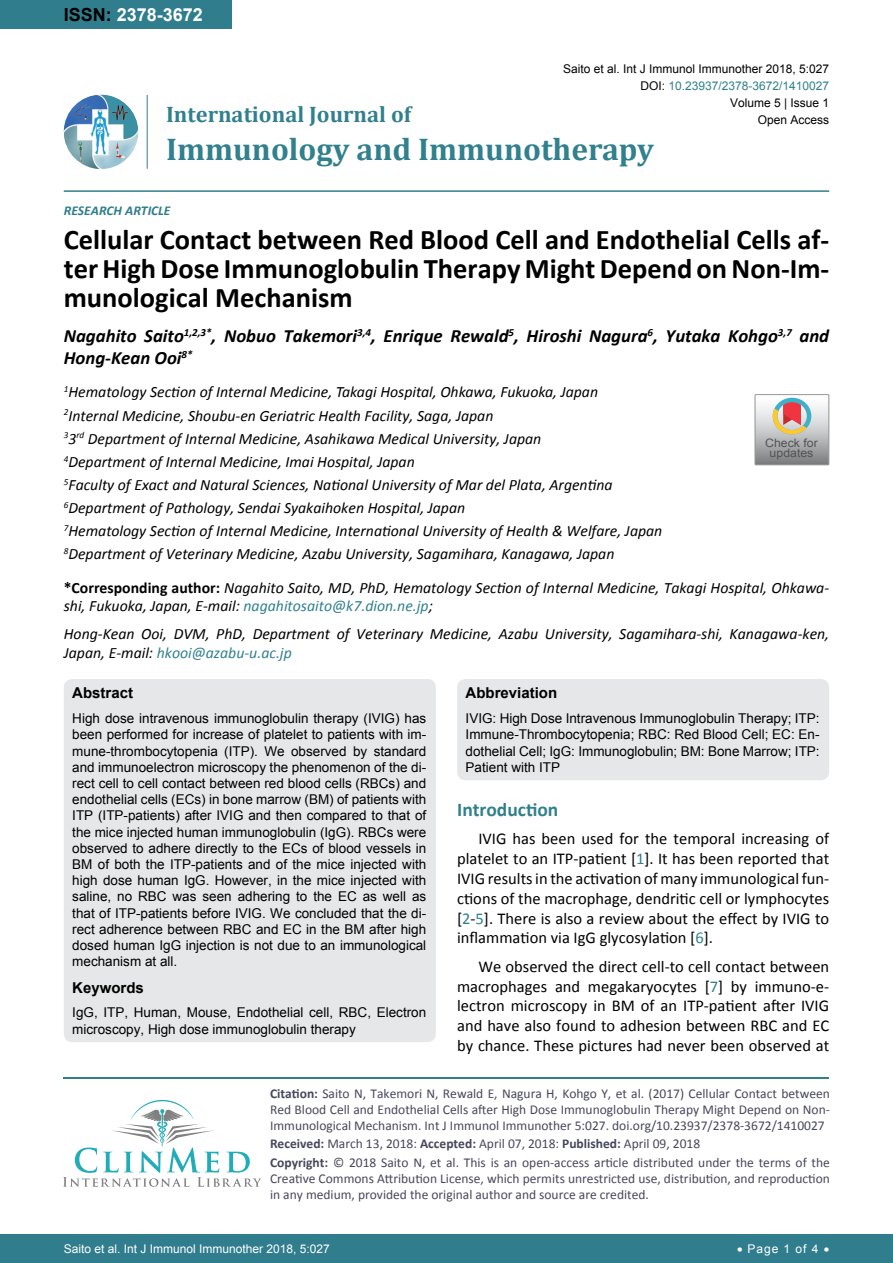
<style>
.page{position:relative;width:893px;height:1263px;background:#fff}
.page>*{position:absolute;margin:0;border:0;box-sizing:border-box;transform-origin:0 0}
.t1{font:700 31.5px "Cambria";color:#30808d}
.t2{font:700 28.5px/28.8px "Calibri";color:#000;text-align:justify}
.t3{font:700 22.5px "Cambria";color:#30808d}
.t4{font:700 19.5px "Calibri";color:#30808d}
.t5{font:italic 700 18.75px/22.5px "Calibri";color:#000}
.t6{font:700 18px "Arial";color:#fff}
.t7{font:16.5px/19.8px "Calibri";color:#000;text-align:justify}
.t8{font:italic 15.75px/23.1px "Calibri";color:#000}
.t9{font:700 15px "Arial";color:#000}
.t10{font:13.5px/16.2px "Arial";color:#000;text-align:justify}
.t11{font:13.5px/16.2px "Calibri";color:#47475c}
.t12{font:italic 700 13.5px "Calibri";color:#307d8d}
.t13{font:12px "Arial";color:#000}
.t14{font:12px "Arial";color:#fff}
.t15{font:12px "Arial";color:#30808d}
.t16{font:11.7px/10.1px "Arial";color:#535353;text-align:center;scale:1.06 1}
.s1{color:#000}
.s2{font-weight:700;font-style:normal}
.s3{color:#30808d}
.s4{font-weight:700}
</style>
<div class="page">
<hr style="left:63px;top:1077px;width:765px;height:2px;background:#30808d">
<svg style="left:63px;top:1100px;width:199px;height:87px"></svg>
<div style="left:0;top:1234px;width:893px;height:29px;background:#307d8d"></div>
<div style="left:0;top:0;width:231px;height:28px;background:#307d8d"></div>
<hr style="left:64px;top:190px;width:765px;height:2px;background:#307d8d">
<img style="left:64px;top:95px;width:74px;height:74px;border-radius:37px">
<hr style="left:147px;top:95px;width:1px;height:74px;background:#307d8d">
<div style="left:64px;top:679px;width:372px;height:363px;background:#e6e7e8;border-radius:9px"></div>
<div style="left:457px;top:679px;width:372px;height:101px;background:#e6e7e8;border-radius:9px"></div>
<svg style="left:755px;top:395px;width:74px;height:70px;background:#bdb6b3"></svg>
<h3 class="t6" style="left:64px;top:2px;width:141px"><span class="s1">ISSN:</span> 2378-3672</h3>
<p class="t13" style="left:563px;top:60px;width:268px">Saito et al. Int J Immunol Immunother 2018, 5:027</p>
<p class="t15" style="left:640px;top:78px;width:190px"><span class="s1">DOI:</span> 10.23937/2378-3672/1410027</p>
<h3 class="t3" style="left:166px;top:98px;width:247px">International Journal of</h3>
<h1 class="t1" style="left:166px;top:127px;width:489px">Immunology and Immunotherapy</h1>
<p class="t12" style="left:64px;top:202px;width:108px">RESEARCH ARTICLE</p>
<p class="t13" style="left:730px;top:95px;width:101px">Volume 5 | Issue 1</p>
<p class="t13" style="left:758px;top:112px;width:73px">Open Access</p>
<h2 class="t2" style="left:64px;top:224px;width:767px">Cellular Contact between Red Blood Cell and Endothelial Cells af&shy;ter High Dose Immunoglobulin Therapy Might Depend on Non-Im&shy;munological Mechanism</h2>
<h3 class="t5" style="left:64px;top:324px;width:767px">Nagahito Saito<sup>1,2,3*</sup>, Nobuo Takemori<sup>3,4</sup>, Enrique Rewald<sup>5</sup>, Hiroshi Nagura<sup>6</sup>, Yutaka Kohgo<sup>3,7</sup> and<br>Hong-Kean Ooi<sup>8*</sup></h3>
<p class="t8" style="left:64px;top:380px;width:600px"><sup>1</sup>Hematology Section of Internal Medicine, Takagi Hospital, Ohkawa, Fukuoka, Japan<br><sup>2</sup>Internal Medicine, Shoubu-en Geriatric Health Facility, Saga, Japan<br><sup>3</sup>3<sup>rd</sup> Department of Internal Medicine, Asahikawa Medical University, Japan<br><sup>4</sup>Department of Internal Medicine, Imai Hospital, Japan<br><sup>5</sup>Faculty of Exact and Natural Sciences, National University of Mar del Plata, Argentina <sup>6</sup>Department of Pathology, Sendai Syakaihoken Hospital, Japan<br><sup>7</sup>Hematology Section of Internal Medicine, International University of Health &amp; Welfare, Japan <sup>8</sup>Department of Veterinary Medicine, Azabu University, Sagamihara, Kanagawa, Japan</p>
<p class="t8" style="left:64px;top:577px;width:767px;line-height:18.9px"><span class="s2">*Corresponding author:</span> Nagahito Saito, MD, PhD, Hematology Section of Internal Medicine, Takagi Hospital, Ohkawa&shy;shi, Fukuoka, Japan, E-mail: <span class="s3">nagahitosaito@k7.dion.ne.jp</span>;</p>
<p class="t8" style="left:64px;top:624px;width:767px;line-height:18.9px">Hong-Kean Ooi, DVM, PhD, Department of Veterinary Medicine, Azabu University, Sagamihara-shi, Kanagawa-ken,<br>Japan, E-mail: <span class="s3">hkooi@azabu-u.ac.jp</span></p>
<p class="t9" style="left:72px;top:683px;width:62px">Abstract</p>
<p class="t10" style="left:72px;top:710px;width:356px">High dose intravenous immunoglobulin therapy (IVIG) has been performed for increase of platelet to patients with im&shy;mune-thrombocytopenia (ITP). We observed by standard and immunoelectron microscopy the phenomenon of the di&shy;rect cell to cell contact between red blood cells (RBCs) and endothelial cells (ECs) in bone marrow (BM) of patients with ITP (ITP-patients) after IVIG and then compared to that of the mice injected human immunoglobulin (IgG). RBCs were observed to adhere directly to the ECs of blood vessels in BM of both the ITP-patients and of the mice injected with high dose human IgG. However, in the mice injected with saline, no RBC was seen adhering to the EC as well as that of ITP-patients before IVIG. We concluded that the di&shy;rect adherence between RBC and EC in the BM after high dosed human IgG injection is not due to an immunological mechanism at all.</p>
<p class="t9" style="left:72px;top:977px;width:73px">Keywords</p>
<p class="t10" style="left:72px;top:1005px;width:355px">IgG, ITP, Human, Mouse, Endothelial cell, RBC, Electron microscopy, High dose immunoglobulin therapy</p>
<p class="t16" style="left:765px;top:438px;width:51px">Check for updates</p>
<p class="t9" style="left:466px;top:683px;width:93px">Abbreviation</p>
<p class="t10" style="left:466px;top:710px;width:356px">IVIG: High Dose Intravenous Immunoglobulin Therapy; ITP:<br>Immune-Thrombocytopenia; RBC: Red Blood Cell; EC: En&shy;dothelial Cell; IgG: Immunoglobulin; BM: Bone Marrow; ITP:<br>Patient with ITP</p>
<h3 class="t4" style="left:457px;top:798px;width:103px">Introduction</h3>
<p class="t7" style="left:457px;top:829px;width:374px;text-indent:21px">IVIG has been used for the temporal increasing of platelet to an ITP-patient [<span class="s3">1</span>]. It has been reported that IVIG results in the activation of many immunological fun&shy;ctions of the macrophage, dendritic cell or lymphocytes [<span class="s3">2</span>-<span class="s3">5</span>]. There is also a review about the effect by IVIG to inflammation via IgG glycosylation [<span class="s3">6</span>].</p>
<p class="t7" style="left:457px;top:956px;width:374px;text-indent:21px">We observed the direct cell-to cell contact between macrophages and megakaryocytes [<span class="s3">7</span>] by immuno-e&shy;lectron microscopy in BM of an ITP-patient after IVIG and have also found to adhesion between RBC and EC by chance. These pictures had never been observed at</p>
<p class="t11" style="left:270px;top:1085px;width:561px;text-align:justify"><span class="s4">Citation:</span> Saito N, Takemori N, Rewald E, Nagura H, Kohgo Y, et al. (2017) Cellular Contact between Red Blood Cell and Endothelial Cells after High Dose Immunoglobulin Therapy Might Depend on Non-Immunological Mechanism. Int J Immunol Immunother 5:027. doi.org/10.23937/2378-3672/1410027</p>
<p class="t11" style="left:270px;top:1135px;width:561px;line-height:18.3px"><span class="s4">Received:</span> March 13, 2018: <span class="s4">Accepted:</span> April 07, 2018: <span class="s4">Published:</span> April 09, 2018<br><span class="s4">Copyright:</span> © 2018 Saito N, et al. This is an open-access article distributed under the terms of the</p>
<p class="t11" style="left:270px;top:1170px;width:561px">Creative Commons Attribution License, which permits unrestricted use, distribution, and reproduction in any medium, provided the original author and source are credited.</p>
<p class="t14" style="left:64px;top:1241px;width:268px">Saito et al. Int J Immunol Immunother 2018, 5:027</p>
<p class="t14" style="left:737px;top:1241px;width:94px">• Page 1 of 4 •</p>
</div>
